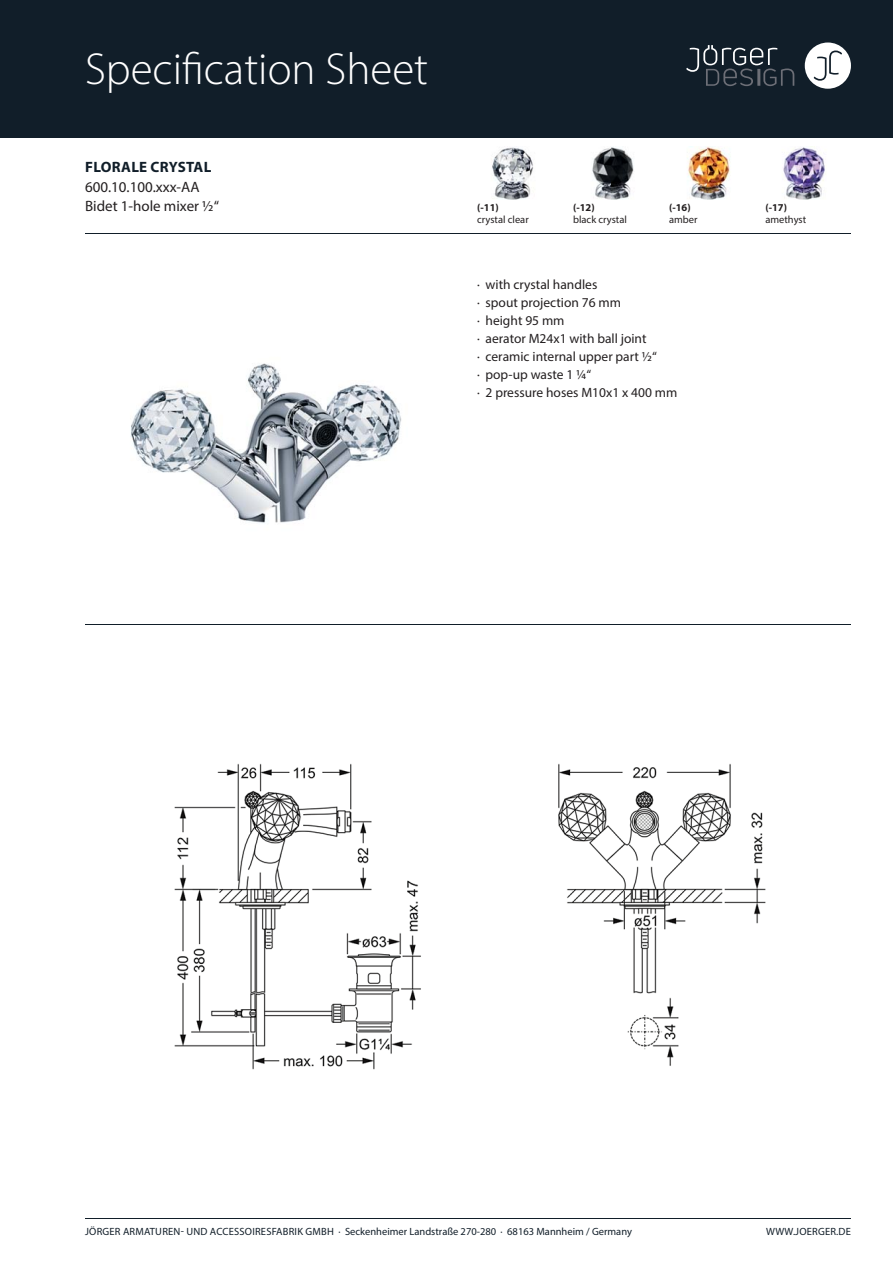
<style>
.page{position:relative;width:893px;height:1263px;background:#fff}
.page>*{position:absolute;margin:0;border:0;box-sizing:border-box;transform-origin:0 0}
.t1{font:300 45px "Myriad Pro";color:#fff}
.t2{font:15px "Myriad Pro";color:#231f20}
.t3{font:700 15px "Myriad Pro";letter-spacing:.02em;color:#111e29}
.t4{font:13.5px/18px "Myriad Pro";color:#231f20}
.t5{font:10.5px "Myriad Pro";letter-spacing:.005em;color:#111e29}
.t6{font:10.5px "Myriad Pro";color:#231f20}
.t7{font:700 10.5px "Myriad Pro";color:#231f20}
</style>
<div class="page">
<div style="left:0;top:0;width:893px;height:138px;background:#111e29"></div>
<div style="left:805px;top:43px;width:46px;height:46px;background:#fff;border-radius:50%"></div>
<svg style="left:814px;top:51px;width:28px;height:30px"></svg>
<svg style="left:686px;top:45px;width:108px;height:41px"></svg>
<hr style="left:85px;top:1218px;width:766px;height:1px;background:#111e29">
<hr style="left:85px;top:233px;width:766px;height:1px;background:#111e29">
<hr style="left:85px;top:624px;width:766px;height:1px;background:#111e29">
<img style="left:130px;top:363px;width:272px;height:160px">
<img style="left:174px;top:763px;width:592px;height:307px">
<img style="left:492px;top:147px;width:41px;height:53px">
<img style="left:592px;top:147px;width:42px;height:53px">
<img style="left:687px;top:147px;width:43px;height:53px">
<img style="left:783px;top:147px;width:42px;height:53px">
<h1 class="t1" style="left:85px;top:52px;width:345px">Specification Sheet</h1>
<p class="t3" style="left:85px;top:161px;width:128px">FLORALE CRYSTAL</p>
<p class="t2" style="left:85px;top:200px;width:135px">Bidet 1-hole mixer ½“</p>
<p class="t2" style="left:85px;top:181px;width:116px">600.10.100.xxx-AA</p>
<p class="t7" style="left:477px;top:204px;width:23px">(-11)</p>
<p class="t6" style="left:477px;top:216px;width:53px">crystal clear</p>
<p class="t7" style="left:573px;top:204px;width:23px">(-12)</p>
<p class="t6" style="left:573px;top:216px;width:55px">black crystal</p>
<p class="t7" style="left:669px;top:204px;width:23px">(-16)</p>
<p class="t6" style="left:669px;top:216px;width:30px">amber</p>
<p class="t4" style="left:477px;top:277px;width:202px">· with crystal handles<br>· spout projection 76 mm<br>· height 95 mm<br>· aerator M24x1 with ball joint<br>· ceramic internal upper part ½“<br>· pop-up waste 1 ¼“<br>· 2 pressure hoses M10x1 x 400 mm</p>
<p class="t7" style="left:765px;top:204px;width:23px">(-17)</p>
<p class="t6" style="left:765px;top:216px;width:42px">amethyst</p>
<p class="t5" style="left:85px;top:1228px;width:548px">JÖRGER ARMATUREN- UND ACCESSOIRESFABRIK GMBH · Seckenheimer Landstraße 270-280 · 68163 Mannheim / Germany</p>
<p class="t5" style="left:766px;top:1228px;width:86px">WWW.JOERGER.DE</p>
</div>
